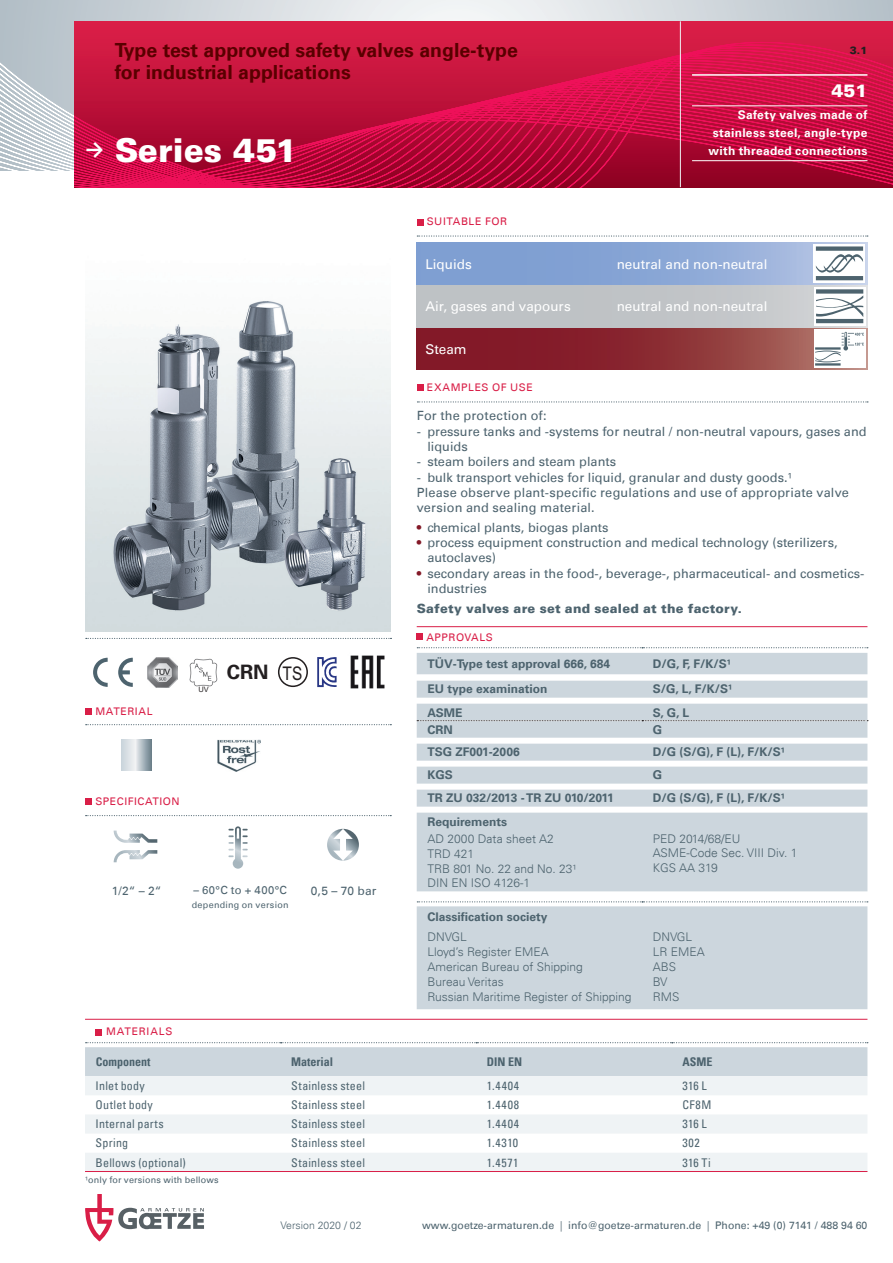
<style>
.page{position:relative;width:893px;height:1263px;background:#fff}
.page>*{position:absolute;margin:0;border:0;box-sizing:border-box;transform-origin:0 0}
.t1{font:900 33px "Univers";color:#fff}
.t2{font:700 19.8px "Univers";color:#231f20}
.t3{font:700 19.5px/22.5px "Univers";color:#590000}
.t4{font:18.9px "Arial Narrow";color:#231f20}
.t5{font:900 18px "Univers";color:#fff}
.t6{font:13.5px "Univers";color:#fff}
.t7{font:12.75px/15.3px "Univers";color:#4d636e}
.t8{font:900 12.75px "Univers";letter-spacing:.02em;color:#4d636e}
.t9{font:300 12px/15px "Univers";color:#4d636e}
.t10{font:700 12px "Univers";color:#4d636e}
.t11{font:condensed 12px "Univers";letter-spacing:.02em;color:#4d636e}
.t12{font:700 12px/18px "Univers";letter-spacing:.025em;color:#fff;text-align:right}
.t13{font:700 condensed 12px "Univers";color:#4d636e}
.t14{font:12px "Univers";color:#4d636e}
.t15{font:11.25px "Univers";letter-spacing:.04em;color:#4d636e}
.t16{font:10.5px "Univers";color:#4d636e}
.t17{font:10.5px "Univers";letter-spacing:.05em;color:#d91e47}
.t18{font:300 10.5px "Univers";color:#4d636e}
.t19{font:10.5px "Univers";letter-spacing:.08em;color:#d91e47}
.t20{font:900 10.5px "Univers";color:#231f20}
.t21{font:9px "Univers";letter-spacing:.02em;color:#4d636e}
.t22{font:7.5px "Arial";color:#231f20}
.s1{color:#831927}
.s2{font-weight:300}
</style>
<div class="page">
<svg style="left:74px;top:0;width:819px;height:21px;background:#d7dde1"></svg>
<svg style="left:0;top:0;width:74px;height:170px;background:#c4cdd4"></svg>
<svg style="left:74px;top:21px;width:819px;height:166px;background:#c4103e"></svg>
<hr style="left:680px;top:21px;width:1px;height:166px;background:#eff3f5">
<svg style="left:86px;top:724px;width:305px;height:1px"></svg>
<svg style="left:86px;top:815px;width:305px;height:1px"></svg>
<svg style="left:86px;top:638px;width:305px;height:1px"></svg>
<svg style="left:417px;top:328px;width:451px;height:42px;background:#8d3037"></svg>
<div style="left:417px;top:285px;width:451px;height:43px;background:linear-gradient(to bottom,#c1c4c7,#c3c6c9)"></div>
<svg style="left:417px;top:242px;width:451px;height:43px;background:#8ba7d6"></svg>
<svg style="left:417px;top:235px;width:451px;height:2px"></svg>
<svg style="left:85px;top:1194px;width:119px;height:47px"></svg>
<svg style="left:118px;top:658px;width:15px;height:29px"></svg>
<svg style="left:93px;top:658px;width:15px;height:29px"></svg>
<img style="left:147px;top:657px;width:30px;height:30px">
<div style="left:278px;top:657px;width:30px;height:30px;border:2px solid #231f20;border-radius:50%"></div>
<svg style="left:317px;top:657px;width:20px;height:30px"></svg>
<img style="left:350px;top:655px;width:35px;height:34px">
<img style="left:189px;top:658px;width:29px;height:29px">
<svg style="left:121px;top:739px;width:31px;height:31px"></svg>
<img style="left:218px;top:739px;width:42px;height:32px">
<svg style="left:228px;top:826px;width:20px;height:43px"></svg>
<div style="left:814px;top:330px;width:51px;height:38px;background:#fff"></div>
<svg style="left:815px;top:332px;width:49px;height:34px"></svg>
<div style="left:814px;top:287px;width:51px;height:38px;background:linear-gradient(to right,#dadfe1,#dadfe1)"></div>
<svg style="left:816px;top:289px;width:47px;height:34px"></svg>
<svg style="left:813px;top:244px;width:52px;height:39px"></svg>
<svg style="left:816px;top:246px;width:47px;height:34px"></svg>
<img style="left:85px;top:301px;width:306px;height:330px">
<svg style="left:114px;top:830px;width:43px;height:32px"></svg>
<svg style="left:327px;top:829px;width:32px;height:32px"></svg>
<hr style="left:692px;top:74px;width:175px;height:2px;background:#fff">
<hr style="left:692px;top:105px;width:175px;height:1px;background:#fff">
<hr style="left:692px;top:160px;width:175px;height:1px;background:#fff">
<hr style="left:85px;top:1019px;width:782px;height:1px;background:#d91e47">
<svg style="left:96px;top:1029px;width:6px;height:6px"></svg>
<svg style="left:85px;top:1076px;width:782px;height:95px;fill:#eff3f5"></svg>
<svg style="left:85px;top:1042px;width:783px;height:34px;background:#d1dae0"></svg>
<hr style="left:85px;top:1171px;width:782px;height:1px;background:#d91e47">
<svg style="left:85px;top:798px;width:6px;height:6px"></svg>
<div style="left:85px;top:708px;width:6px;height:7px;background:#d91e47"></div>
<svg style="left:417px;top:385px;width:6px;height:6px"></svg>
<svg style="left:417px;top:401px;width:451px;height:1px"></svg>
<svg style="left:417px;top:219px;width:6px;height:6px"></svg>
<hr style="left:417px;top:626px;width:450px;height:1px;background:#d91e47">
<div style="left:417px;top:633px;width:6px;height:7px;background:#d91e47"></div>
<svg style="left:417px;top:647px;width:451px;height:51px"></svg>
<svg style="left:417px;top:704px;width:451px;height:80px;background:#d3dbe1"></svg>
<div style="left:417px;top:790px;width:450px;height:17px;background:#ccd6dd"></div>
<div style="left:417px;top:813px;width:450px;height:78px;background:#ccd6dd"></div>
<div style="left:417px;top:906px;width:450px;height:103px;background:#ccd6dd"></div>
<svg style="left:417px;top:901px;width:451px;height:1px"></svg>
<h3 class="t3" style="left:115px;top:39px;width:405px">Type test approved safety valves angle-type for industrial applications</h3>
<h1 class="t1" style="left:85px;top:129px;width:214px"><sup>→</sup> Series 451</h1>
<p class="t17" style="left:427px;top:215px;width:82px">SUITABLE FOR</p>
<p class="t6" style="left:425px;top:256px;width:48px">Liquids</p>
<p class="t6" style="left:425px;top:298px;width:147px">Air, gases and vapours</p>
<p class="t6" style="left:425px;top:341px;width:43px">Steam</p>
<p class="t17" style="left:427px;top:381px;width:108px">EXAMPLES OF USE</p>
<p class="t20" style="left:850px;top:44px;width:19px">3.1</p>
<h3 class="t5" style="left:831px;top:79px;width:38px">451</h3>
<p class="t12" style="left:708px;top:106px;width:160px">Safety valves made of stainless steel, angle-type with threaded connections</p>
<p class="t6" style="left:617px;top:256px;width:152px">neutral and non-neutral</p>
<p class="t6" style="left:617px;top:298px;width:152px">neutral and non-neutral</p>
<p class="t17" style="left:95px;top:705px;width:59px">MATERIAL</p>
<p class="t22" style="left:198px;top:684px;width:12px">UV</p>
<h2 class="t2" style="left:227px;top:660px;width:43px">CRN</h2>
<h3 class="t4" style="left:283px;top:659px;width:21px">TS</h3>
<p class="t17" style="left:95px;top:795px;width:86px">SPECIFICATION</p>
<p class="t14" style="left:112px;top:883px;width:51px">1/2“ – 2“</p>
<p class="t15" style="left:193px;top:884px;width:95px">– 60°C to + 400°C</p>
<p class="t21" style="left:192px;top:899px;width:98px">depending on version</p>
<p class="t14" style="left:311px;top:883px;width:67px">0,5 – 70 bar</p>
<p class="t7" style="left:417px;top:408px;width:132px">For the protection of:</p>
<p class="t7" style="left:427px;top:424px;width:441px;text-indent:-11px">- pressure tanks and -systems for neutral / non-neutral vapours, gases and liquids</p>
<p class="t7" style="left:417px;top:454px;width:201px">- steam boilers and steam plants</p>
<p class="t7" style="left:417px;top:470px;width:434px">- bulk transport vehicles for liquid, granular and dusty goods.¹<br>Please observe plant-specific regulations and use of appropriate valve version and sealing material.</p>
<p class="t7" style="left:417px;top:520px;width:193px"><span class="s1">•</span> chemical plants, biogas plants</p>
<p class="t7" style="left:427px;top:535px;width:412px;text-indent:-11px"><span class="s1">•</span> process equipment construction and medical technology (sterilizers, autoclaves)</p>
<p class="t7" style="left:427px;top:566px;width:439px;text-indent:-11px"><span class="s1">•</span> secondary areas in the food-, beverage-, pharmaceutical- and cosmetics&shy;industries</p>
<p class="t8" style="left:417px;top:600px;width:327px">Safety valves are set and sealed at the factory.</p>
<p class="t17" style="left:427px;top:631px;width:68px">APPROVALS</p>
<p class="t10" style="left:427px;top:657px;width:184px">TÜV-Type test approval 666, 684</p>
<p class="t10" style="left:653px;top:657px;width:79px">D/G, F, F/K/S¹</p>
<p class="t10" style="left:427px;top:681px;width:122px">EU type examination</p>
<p class="t10" style="left:653px;top:681px;width:81px">S/G, L, F/K/S¹</p>
<p class="t10" style="left:427px;top:705px;width:37px">ASME</p>
<p class="t10" style="left:653px;top:705px;width:38px">S, G, L</p>
<p class="t10" style="left:427px;top:722px;width:27px">CRN</p>
<p class="t10" style="left:653px;top:722px;width:11px">G</p>
<p class="t10" style="left:427px;top:745px;width:94px">TSG ZF001-2006</p>
<p class="t10" style="left:653px;top:745px;width:134px">D/G (S/G), F (L), F/K/S¹</p>
<p class="t10" style="left:427px;top:767px;width:27px">KGS</p>
<p class="t10" style="left:653px;top:767px;width:11px">G</p>
<p class="t10" style="left:427px;top:791px;width:188px">TR ZU 032/2013 - TR ZU 010/2011</p>
<p class="t10" style="left:653px;top:791px;width:134px">D/G (S/G), F (L), F/K/S¹</p>
<p class="t10" style="left:427px;top:814px;width:81px">Requirements</p>
<p class="t9" style="left:427px;top:831px;width:151px">AD 2000 Data sheet A2<br>TRD 421<br>TRB 801 No. 22 and No. 23¹<br>DIN EN ISO 4126-1</p>
<p class="t9" style="left:653px;top:831px;width:146px;line-height:14.4px">PED 2014/68/EU<br>ASME-Code Sec. VIII Div. 1<br>KGS AA 319</p>
<p class="t10" style="left:427px;top:910px;width:122px">Classification society</p>
<p class="t9" style="left:427px;top:929px;width:206px">DNVGL<br>Lloyd’s Register EMEA<br>American Bureau of Shipping<br>Bureau Veritas<br>Russian Maritime Register of Shipping</p>
<p class="t9" style="left:653px;top:929px;width:54px">DNVGL<br>LR EMEA<br>ABS<br>BV<br>RMS</p>
<p class="t19" style="left:106px;top:1025px;width:68px">MATERIALS</p>
<p class="t13" style="left:96px;top:1054px;width:56px">Component</p>
<p class="t13" style="left:291px;top:1054px;width:43px">Material</p>
<p class="t13" style="left:487px;top:1054px;width:37px">DIN EN</p>
<p class="t13" style="left:682px;top:1054px;width:31px">ASME</p>
<p class="t11" style="left:96px;top:1078px;width:51px">Inlet body</p>
<p class="t11" style="left:291px;top:1078px;width:75px">Stainless steel</p>
<p class="t11" style="left:487px;top:1078px;width:34px">1.4404</p>
<p class="t11" style="left:682px;top:1078px;width:26px">316 L</p>
<p class="t11" style="left:96px;top:1097px;width:59px">Outlet body</p>
<p class="t11" style="left:291px;top:1097px;width:75px">Stainless steel</p>
<p class="t11" style="left:487px;top:1097px;width:34px">1.4408</p>
<p class="t11" style="left:682px;top:1097px;width:30px">CF8M</p>
<p class="t11" style="left:96px;top:1116px;width:70px">Internal parts</p>
<p class="t11" style="left:291px;top:1116px;width:75px">Stainless steel</p>
<p class="t11" style="left:487px;top:1116px;width:34px">1.4404</p>
<p class="t11" style="left:682px;top:1116px;width:26px">316 L</p>
<p class="t11" style="left:96px;top:1135px;width:34px">Spring</p>
<p class="t11" style="left:291px;top:1135px;width:75px">Stainless steel</p>
<p class="t11" style="left:487px;top:1135px;width:33px">1.4310</p>
<p class="t11" style="left:682px;top:1135px;width:19px">302</p>
<p class="t11" style="left:96px;top:1155px;width:92px">Bellows (optional)</p>
<p class="t11" style="left:291px;top:1155px;width:75px">Stainless steel</p>
<p class="t11" style="left:487px;top:1155px;width:33px">1.4571</p>
<p class="t11" style="left:682px;top:1155px;width:30px">316 Ti</p>
<p class="t21" style="left:85px;top:1174px;width:135px">¹only for versions with bellows</p>
<p class="t18" style="left:281px;top:1219px;width:82px">Version 2020 / 02</p>
<p class="t16" style="left:422px;top:1219px;width:447px">www.goetze-armaturen.de <span class="s2">|</span> info@goetze-armaturen.de <span class="s2">|</span> Phone: +49 (0) 7141 / 488 94 60</p>
</div>
